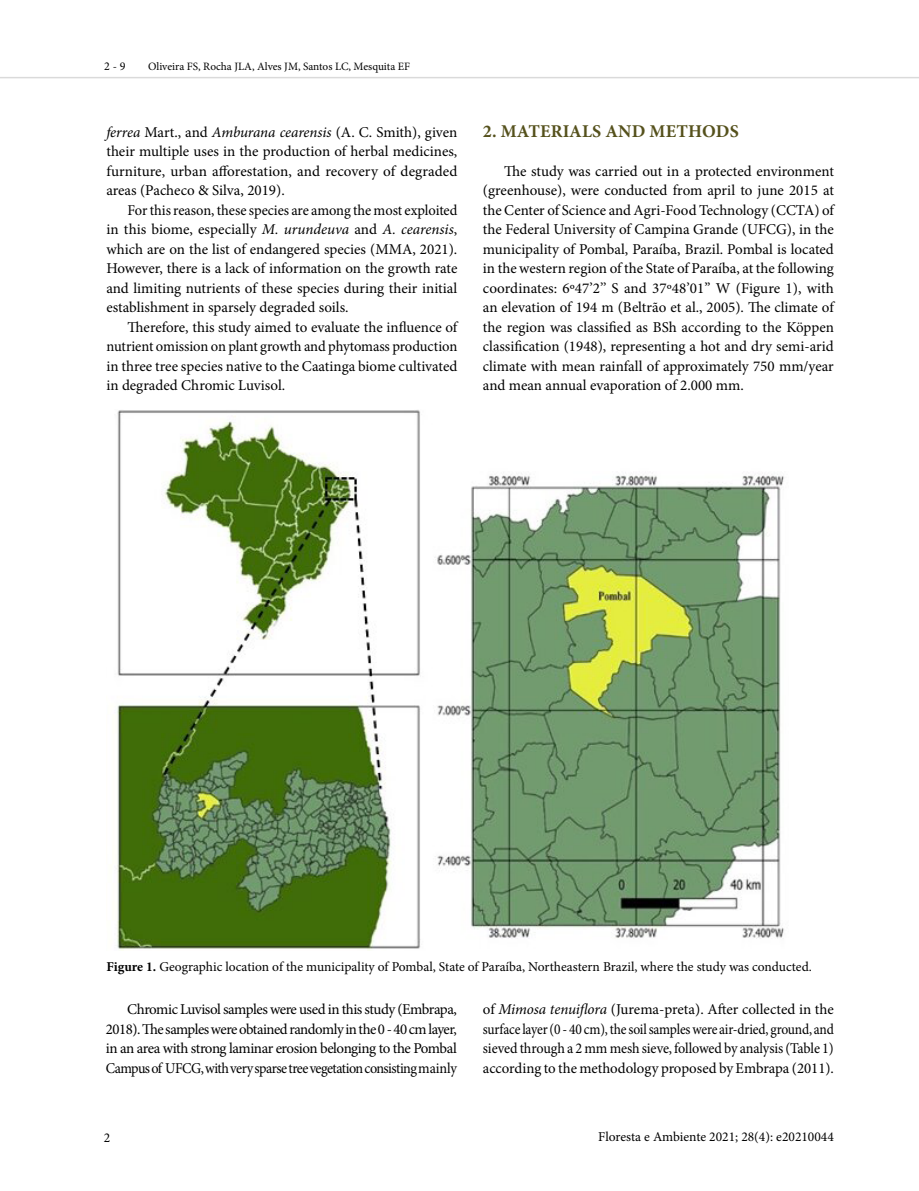
<style>
.page{position:relative;width:919px;height:1191px;background:#fff}
.page>*{position:absolute;margin:0;border:0;box-sizing:border-box;transform-origin:0 0}
.t1{font:700 18px "Minion Pro";letter-spacing:.01em;color:#55511c}
.t2{font:15px/19.5px "Minion Pro";letter-spacing:-.005em;color:#000;text-align:justify}
.t3{font:15px/19.5px "Minion Pro";letter-spacing:-.005em;color:#000;text-align:justify;scale:.96 1}
.t4{font:13.5px "Minion Pro";color:#000}
.t5{font:12px "Minion Pro";color:#000}
.t6{font:11.25px "Minion Pro";color:#000}
.s1{font-style:italic}
.s2{font-weight:700}
</style>
<div class="page">
<hr style="left:0;top:77px;width:918px;height:1px;background:#dadada">
<img style="left:117px;top:410px;width:667px;height:540px">
<p class="t5" style="left:104px;top:58px;width:23px">2 - 9</p>
<p class="t6" style="left:148px;top:59px;width:263px">Oliveira FS, Rocha JLA, Alves JM, Santos LC, Mesquita EF</p>
<p class="t2" style="left:106px;top:122px;width:352px"><span class="s1">ferrea</span> Mart., and <span class="s1">Amburana cearensis</span> (A. C. Smith), given their multiple uses in the production of herbal medicines, furniture, urban afforestation, and recovery of degraded areas (Pacheco &amp; Silva, 2019).</p>
<p class="t3" style="left:106px;top:200px;width:367px;text-indent:21px">For this reason, these species are among the most exploited in this biome, especially <span class="s1">M. urundeuva</span> and <span class="s1">A. cearensis</span>, which are on the list of endangered species (MMA, 2021).<br>However, there is a lack of information on the growth rate and limiting nutrients of these species during their initial establishment in sparsely degraded soils.</p>
<p class="t2" style="left:106px;top:317px;width:352px;text-indent:21px">Therefore, this study aimed to evaluate the influence of nutrient omission on plant growth and phytomass production in three tree species native to the Caatinga biome cultivated in degraded Chromic Luvisol.</p>
<p class="t1" style="left:483px;top:118px;width:257px">2. MATERIALS AND METHODS</p>
<p class="t2" style="left:483px;top:161px;width:352px;text-indent:21px">The study was carried out in a protected environment (greenhouse), were conducted from april to june 2015 at the Center of Science and Agri-Food Technology (CCTA) of the Federal University of Campina Grande (UFCG), in the municipality of Pombal, Paraíba, Brazil. Pombal is located in the western region of the State of Paraíba, at the following coordinates: 6º47’2’’ S and 37º48’01” W (Figure 1), with an elevation of 194 m (Beltrão et al., 2005). The climate of the region was classified as BSh according to the Köppen classification (1948), representing a hot and dry semi-arid climate with mean rainfall of approximately 750 mm/year and mean annual evaporation of 2.000 mm.</p>
<p class="t4" style="left:106px;top:957px;width:707px"><span class="s2">Figure 1.</span> Geographic location of the municipality of Pombal, State of Paraíba, Northeastern Brazil, where the study was conducted.</p>
<p class="t2" style="left:106px;top:1000px;width:352px;text-indent:21px">Chromic Luvisol samples were used in this study (Embrapa, 2018). The samples were obtained randomly in the 0 - 40 cm layer, in an area with strong laminar erosion belonging to the Pombal Campus of UFCG, with very sparse tree vegetation consisting mainly</p>
<p class="t2" style="left:483px;top:1000px;width:352px">of <span class="s1">Mimosa tenuiflora</span> (Jurema-preta). After collected in the surface layer (0 - 40 cm), the soil samples were air-dried, ground, and sieved through a 2 mm mesh sieve, followed by analysis (Table 1) according to the methodology proposed by Embrapa (2011).</p>
<p class="t4" style="left:104px;top:1128px;width:8px">2</p>
<p class="t4" style="left:598px;top:1127px;width:237px">Floresta e Ambiente 2021; 28(4): e20210044</p>
</div>
